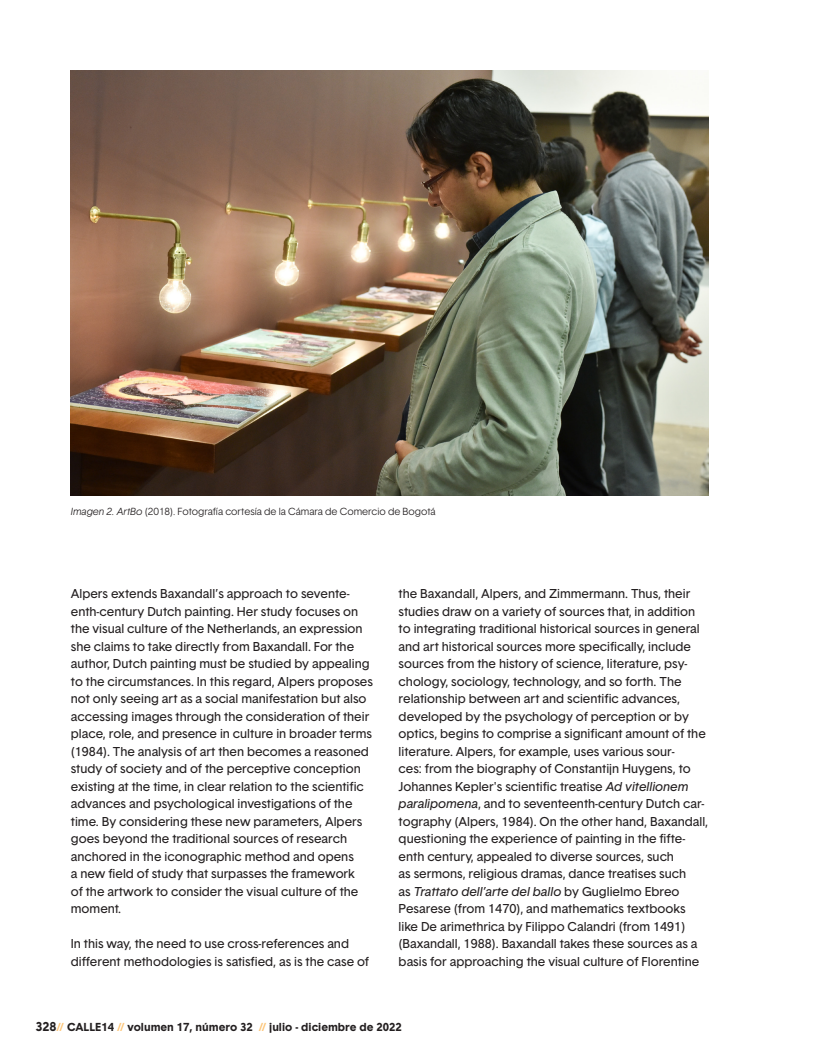
<style>
.page{position:relative;width:815px;height:1063px;background:#fff}
.page>*{position:absolute;margin:0;border:0;box-sizing:border-box;transform-origin:0 0}
.CUERPO_DE_TEXTO{font:12.5px/17.5px "Basetica";color:#231f20}
.t1{font:700 11.25px "Basetica";color:#231f20}
.t2{font:300 10px "Basetica";color:#231f20}
.s1{font-style:italic}
.s2{font-size:12.5px}
.s3{color:#fdc577}
</style>
<div class="page">
<img style="left:71px;top:71px;width:638px;height:425px">
<p class="t2" style="left:71px;top:505px;width:366px"><span class="s1">Imagen 2. ArtBo</span> (2018). Fotografía cortesía de la Cámara de Comercio de Bogotá</p>
<p class="CUERPO_DE_TEXTO" style="left:71px;top:585px;width:304px">Alpers extends Baxandall’s approach to sevente&shy;enth-century Dutch painting. Her study focuses on the visual culture of the Netherlands, an expression she claims to take directly from Baxandall. For the author, Dutch painting must be studied by appealing to the circumstances. In this regard, Alpers proposes not only seeing art as a social manifestation but also accessing images through the consideration of their place, role, and presence in culture in broader terms (1984). The analysis of art then becomes a reasoned study of society and of the perceptive conception existing at the time, in clear relation to the scientific advances and psychological investigations of the time. By considering these new parameters, Alpers goes beyond the traditional sources of research anchored in the iconographic method and opens<br>a new field of study that surpasses the framework<br>of the artwork to consider the visual culture of the moment.</p>
<p class="CUERPO_DE_TEXTO" style="left:71px;top:935px;width:300px">In this way, the need to use cross-references and different methodologies is satisfied, as is the case of</p>
<p class="CUERPO_DE_TEXTO" style="left:399px;top:585px;width:311px">the Baxandall, Alpers, and Zimmermann. Thus, their studies draw on a variety of sources that, in addition to integrating traditional historical sources in general and art historical sources more specifically, include sources from the history of science, literature, psy&shy;chology, sociology, technology, and so forth. The relationship between art and scientific advances, developed by the psychology of perception or by optics, begins to comprise a significant amount of the literature. Alpers, for example, uses various sour-<br>ces: from the biography of Constantijn Huygens, to Johannes Kepler's scientific treatise <span class="s1">Ad vitellionem paralipomena</span>, and to seventeenth-century Dutch car&shy;tography (Alpers, 1984). On the other hand, Baxandall, questioning the experience of painting in the fifte&shy;enth century, appealed to diverse sources, such<br>as sermons, religious dramas, dance treatises such<br>as <span class="s1">Trattato dell’arte del ballo</span> by Guglielmo Ebreo Pesarese (from 1470), and mathematics textbooks<br>like De arimethrica by Filippo Calandri (from 1491) (Baxandall, 1988). Baxandall takes these sources as a basis for approaching the visual culture of Florentine</p>
<p class="t1" style="left:35px;top:1019px;width:368px"><span class="s2">328</span><span class="s3">//</span> CALLE14 <span class="s3">//</span> volumen 17, número 32 <span class="s3">//</span> julio - diciembre de 2022</p>
</div>
